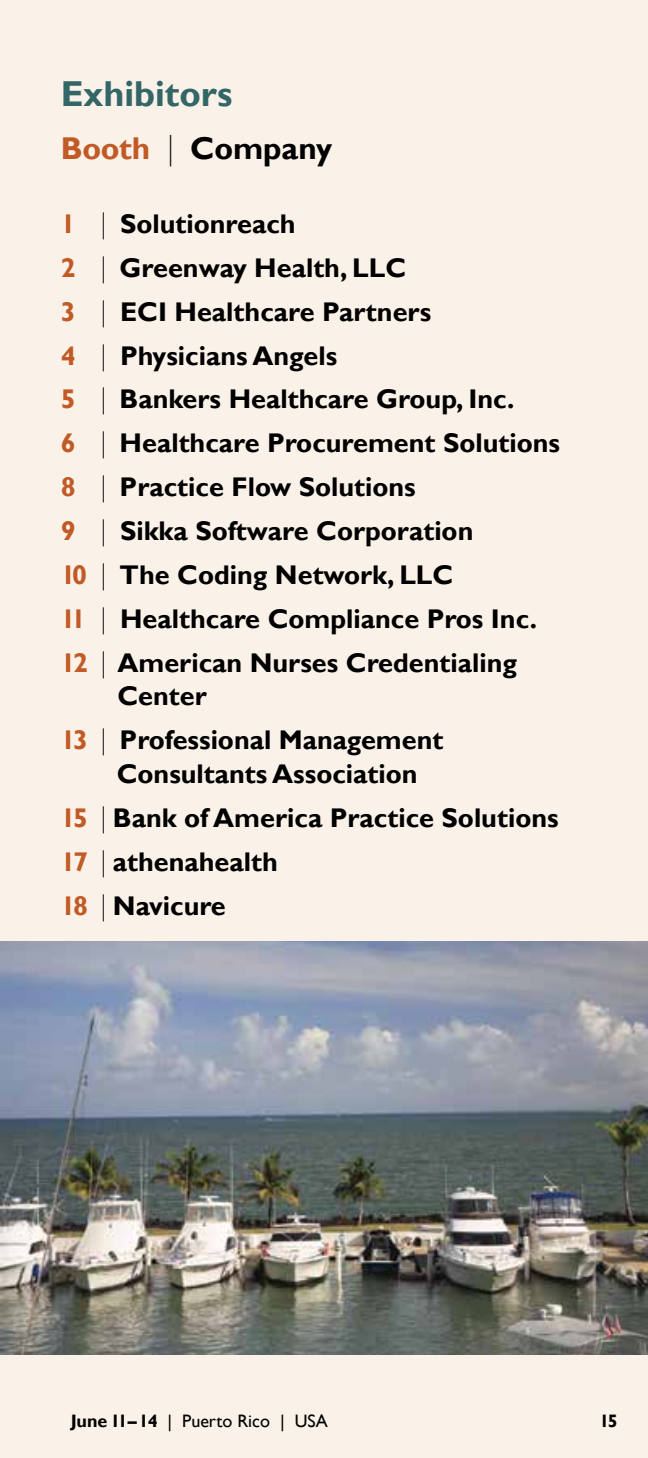
<style>
.page{position:relative;width:648px;height:1458px;background:#faf1e8}
.page>*{position:absolute;margin:0;border:0;box-sizing:border-box;transform-origin:0 0}
.t1{font:700 36px "Gill Sans";color:#336667}
.t2{font:700 31.5px "Gill Sans";letter-spacing:-.005em;color:#000}
.t3{font:700 27px/43.9px "Gill Sans";color:#000}
.t4{font:18px "Gill Sans";color:#000}
.t5{font:700 18px "Gill Sans";color:#000}
.s1{color:#c15a25}
.s2{font-family:"Swiss 721 BT";font-weight:100}
.s3{font-weight:700}
</style>
<div class="page">
<img style="left:0;top:941px;width:648px;height:414px">
<h1 class="t1" style="left:61px;top:72px;width:173px">Exhibitors</h1>
<p class="t2" style="left:61px;top:129px;width:273px"><span class="s1">Booth</span> <span class="s2">|</span> Company</p>
<p class="t3" style="left:61px;top:203px;width:501px"><span class="s1">1</span> <span class="s2">|</span> Solutionreach<br><span class="s1">2</span> <span class="s2">|</span> Greenway Health, LLC<br><span class="s1">3</span> <span class="s2">|</span> ECI Healthcare Partners<br><span class="s1">4</span> <span class="s2">|</span> Physicians Angels<br><span class="s1">5</span> <span class="s2">|</span> Bankers Healthcare Group, Inc.<br><span class="s1">6</span> <span class="s2">|</span> Healthcare Procurement Solutions<br><span class="s1">8</span> <span class="s2">|</span> Practice Flow Solutions<br><span class="s1">9</span> <span class="s2">|</span> Sikka Software Corporation<br><span class="s1">10</span> <span class="s2">|</span> The Coding Network, LLC<br><span class="s1">11</span> <span class="s2">|</span> Healthcare Compliance Pros Inc.<br><span class="s1">12</span> <span class="s2">|</span> American Nurses Credentialing</p>
<p class="t3" style="left:61px;top:675px;width:384px;text-indent:57px">Center<br><span class="s1">13</span> <span class="s2">|</span> Professional Management</p>
<p class="t3" style="left:61px;top:753px;width:499px;text-indent:56px">Consultants Association<br><span class="s1">15</span> <span class="s2">|</span>Bank of America Practice Solutions<br><span class="s1">17</span> <span class="s2">|</span>athenahealth<br><span class="s1">18</span> <span class="s2">|</span>Navicure</p>
<p class="t4" style="left:71px;top:1411px;width:258px"><span class="s3">June 11 – 14</span> | Puerto Rico | USA</p>
<p class="t5" style="left:600px;top:1411px;width:20px">15</p>
</div>
